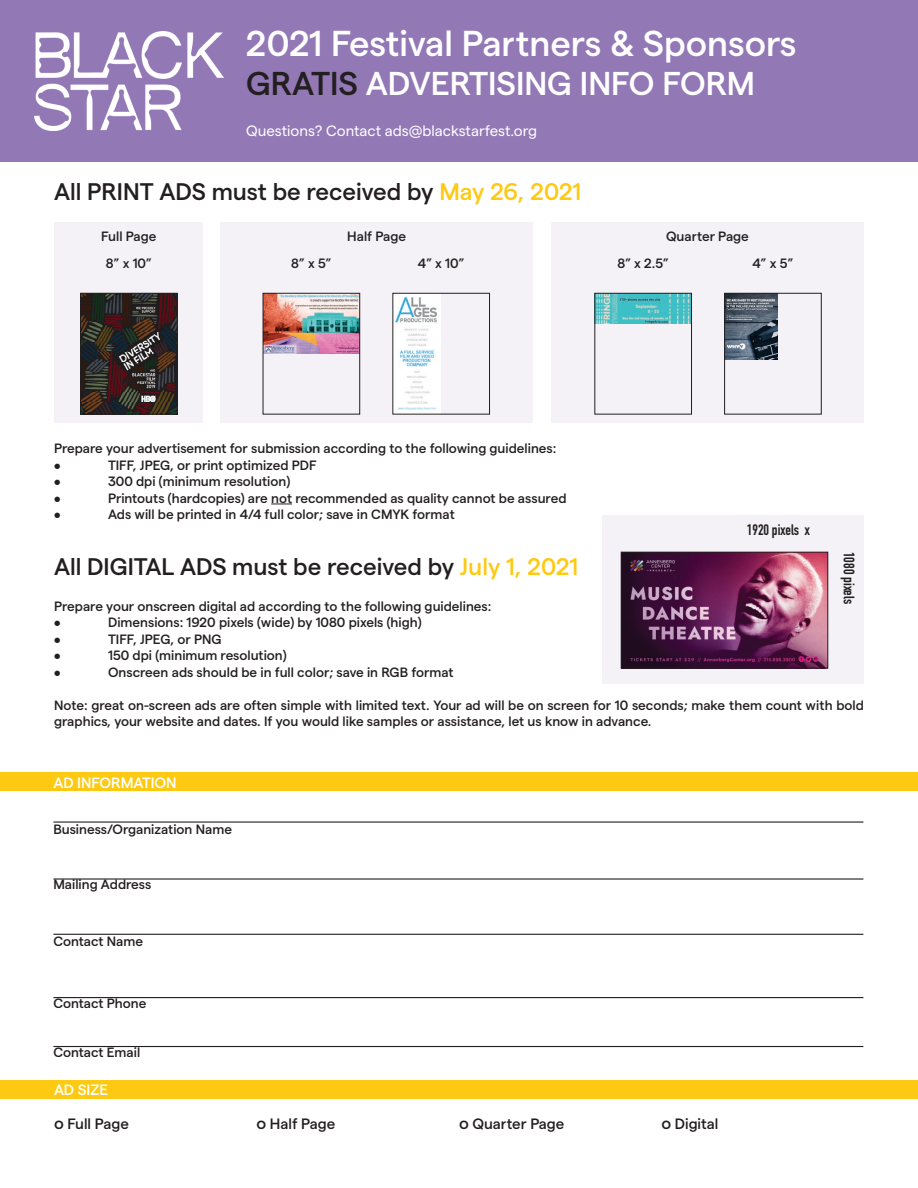
<style>
.page{position:relative;width:918px;height:1188px;background:#fff}
.page>*{position:absolute;margin:0;border:0;box-sizing:border-box;transform-origin:0 0}
.t1{font:500 36px "Matter";color:#fff}
.t2{font:500 33px "Matter";color:#fff}
.t3{font:500 24px "Matter";color:#231f20}
.t4{font:500 15px "Matter";color:#231f20}
.t5{font:15px "Matter";color:#fff}
.t6{font:700 15px "DIN Condensed";color:#231f20}
.t7{font:500 15px "Matter";color:#fff}
.t8{font:500 13.5px/16.5px "Matter";color:#231f20}
.s1{color:#231f20}
.s2{color:#fec912}
.s3{font-size:16.5px}
</style>
<div class="page">
<div style="left:551px;top:222px;width:313px;height:201px;background:#f4f1f7"></div>
<div style="left:220px;top:222px;width:313px;height:201px;background:#f4f1f7"></div>
<div style="left:54px;top:222px;width:148px;height:201px;background:#f4f1f7"></div>
<div style="left:0;top:1080px;width:918px;height:18px;background:#fec912"></div>
<img style="left:82px;top:295px;width:94px;height:118px">
<div style="left:80px;top:293px;width:98px;height:122px;border:1px solid #231f20"></div>
<img style="left:265px;top:295px;width:93px;height:59px">
<div style="left:263px;top:293px;width:97px;height:122px;border:1px solid #231f20"></div>
<img style="left:394px;top:295px;width:47px;height:118px">
<div style="left:392px;top:293px;width:98px;height:122px;border:1px solid #231f20"></div>
<img style="left:596px;top:295px;width:94px;height:28px">
<div style="left:594px;top:293px;width:98px;height:122px;border:1px solid #231f20"></div>
<img style="left:726px;top:295px;width:52px;height:65px">
<div style="left:724px;top:293px;width:98px;height:122px;border:1px solid #231f20"></div>
<svg style="left:271px;top:504px;width:21px;height:1px"></svg>
<div style="left:0;top:773px;width:918px;height:18px;background:#fec912"></div>
<hr style="left:53px;top:821px;width:810px;height:2px;background:#231f20">
<hr style="left:53px;top:878px;width:810px;height:2px;background:#231f20">
<hr style="left:53px;top:934px;width:810px;height:1px;background:#231f20">
<hr style="left:53px;top:997px;width:810px;height:1px;background:#231f20">
<hr style="left:53px;top:1046px;width:810px;height:1px;background:#231f20">
<div style="left:602px;top:516px;width:261px;height:168px;background:#f4f1f7"></div>
<img style="left:623px;top:554px;width:203px;height:112px">
<div style="left:621px;top:552px;width:207px;height:116px;border:1px solid #231f20"></div>
<div style="left:0;top:0;width:918px;height:162px;background:#9378b6"></div>
<img style="left:35px;top:31px;width:188px;height:100px">
<h1 class="t1" style="left:246px;top:17px;width:552px">2021 Festival Partners &amp; Sponsors</h1>
<h2 class="t2" style="left:246px;top:59px;width:510px"><span class="s1">GRATIS</span> ADVERTISING INFO FORM</h2>
<p class="t5" style="left:246px;top:120px;width:292px">Questions? Contact ads@blackstarfest.org</p>
<h3 class="t3" style="left:54px;top:174px;width:529px">All PRINT ADS must be received by <span class="s2">May 26, 2021</span></h3>
<p class="t8" style="left:101px;top:222px;width:57px;line-height:27px;text-align:center">Full Page<br>8” x 10”</p>
<p class="t8" style="left:347px;top:227px;width:60px">Half Page</p>
<p class="t8" style="left:291px;top:254px;width:42px">8” x 5”</p>
<p class="t8" style="left:418px;top:254px;width:48px">4” x 10”</p>
<p class="t8" style="left:618px;top:222px;width:133px;line-height:27px;text-indent:49px">Quarter Page<br>8” x 2.5”</p>
<p class="t8" style="left:753px;top:254px;width:42px">4” x 5”</p>
<p class="t8" style="left:54px;top:439px;width:504px">Prepare your advertisement for submission according to the following guidelines: •</p>
<p class="t8" style="left:108px;top:455px;width:210px">TIFF, JPEG, or print optimized PDF</p>
<p class="t8" style="left:54px;top:472px;width:8px">•</p>
<p class="t8" style="left:108px;top:472px;width:184px">300 dpi (minimum resolution)</p>
<p class="t8" style="left:54px;top:488px;width:8px">•</p>
<p class="t8" style="left:108px;top:488px;width:460px">Printouts (hardcopies) are not recommended as quality cannot be assured</p>
<p class="t8" style="left:54px;top:505px;width:8px">•</p>
<p class="t8" style="left:108px;top:505px;width:348px">Ads will be printed in 4/4 full color; save in CMYK format</p>
<h3 class="t3" style="left:54px;top:548px;width:526px">All DIGITAL ADS must be received by <span class="s2">July 1, 2021</span></h3>
<p class="t8" style="left:54px;top:597px;width:439px">Prepare your onscreen digital ad according to the following guidelines: •</p>
<p class="t8" style="left:108px;top:613px;width:315px">Dimensions: 1920 pixels (wide) by 1080 pixels (high)</p>
<p class="t6" style="left:747px;top:520px;width:64px">1920 pixels x</p>
<p class="t6" style="left:859px;top:552px;width:54px;rotate:90deg">1080 pixels</p>
<p class="t8" style="left:54px;top:630px;width:8px">•</p>
<p class="t8" style="left:108px;top:630px;width:115px">TIFF, JPEG, or PNG</p>
<p class="t8" style="left:54px;top:646px;width:8px">•</p>
<p class="t8" style="left:108px;top:646px;width:180px">150 dpi (minimum resolution)</p>
<p class="t8" style="left:54px;top:663px;width:8px">•</p>
<p class="t8" style="left:108px;top:663px;width:347px">Onscreen ads should be in full color; save in RGB format</p>
<p class="t8" style="left:54px;top:696px;width:811px">Note: great on-screen ads are often simple with limited text. Your ad will be on screen for 10 seconds; make them count with bold graphics, your website and dates. If you would like samples or assistance, let us know in advance.</p>
<p class="t7" style="left:53px;top:771px;width:125px">AD INFORMATION</p>
<p class="t8" style="left:53px;top:820px;width:180px">Business/Organization Name</p>
<p class="t8" style="left:53px;top:875px;width:99px">Mailing Address</p>
<p class="t8" style="left:53px;top:932px;width:91px">Contact Name</p>
<p class="t8" style="left:53px;top:994px;width:95px">Contact Phone</p>
<p class="t8" style="left:53px;top:1043px;width:88px">Contact Email</p>
<p class="t7" style="left:54px;top:1079px;width:56px">AD SIZE</p>
<p class="t4" style="left:54px;top:1113px;width:76px"><span class="s3">o</span> Full Page</p>
<p class="t4" style="left:256px;top:1113px;width:80px"><span class="s3">o</span> Half Page</p>
<p class="t4" style="left:459px;top:1113px;width:107px"><span class="s3">o</span> Quarter Page</p>
<p class="t4" style="left:662px;top:1113px;width:58px"><span class="s3">o</span> Digital</p>
</div>
